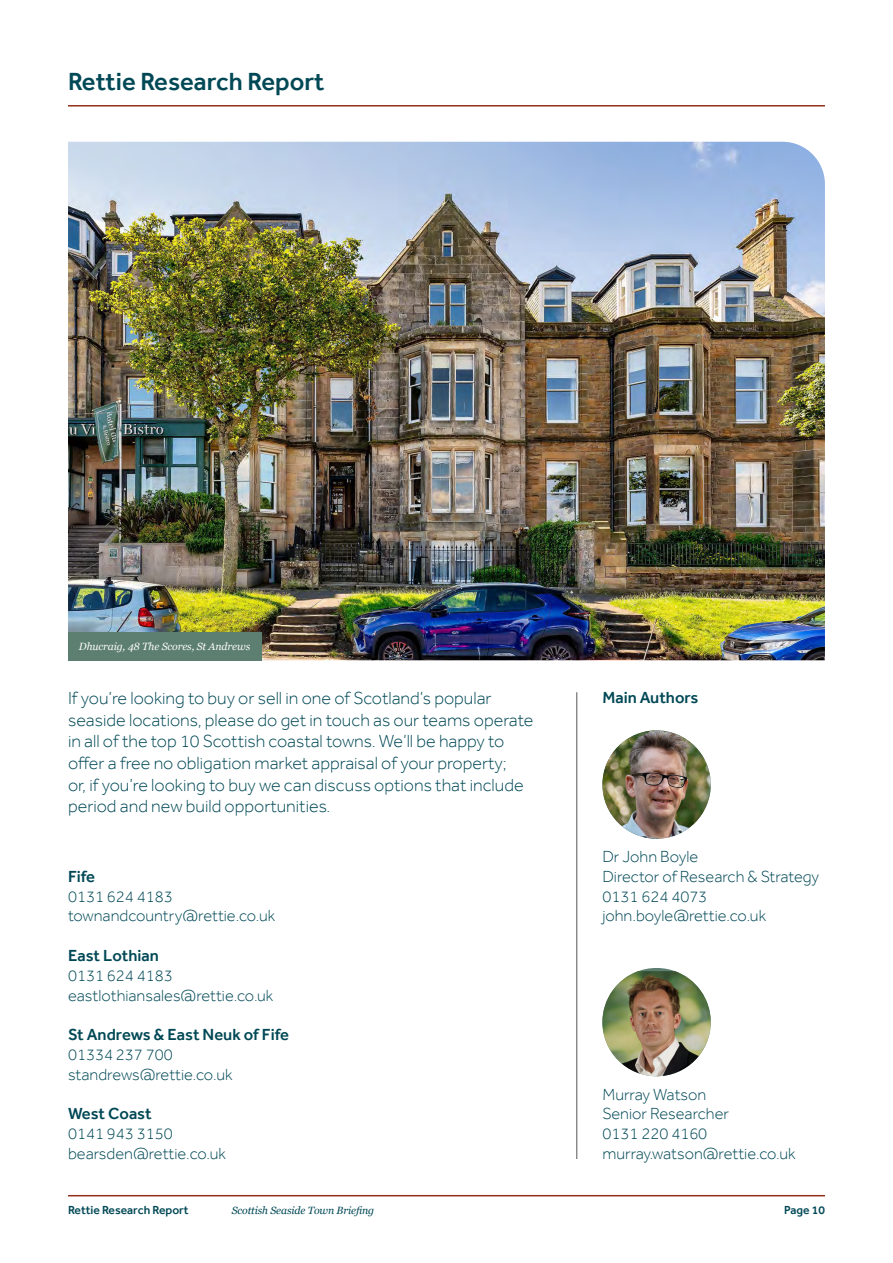
<style>
.page{position:relative;width:893px;height:1263px;background:#fff}
.page>*{position:absolute;margin:0;border:0;box-sizing:border-box;transform-origin:0 0}
.t1{font:500 25.5px "Effra";color:#004855}
.t2{font:300 18px/21.6px "Effra";color:#004855}
.t3{font:300 16.5px/19.8px "Effra";color:#004855}
.t4{font:500 16.5px "Effra";color:#004855}
.t5{font:500 12px "Effra";color:#004855}
.t6{font:italic 10.5px "Georgia";letter-spacing:-.01em;color:#fbfafa}
.t7{font:italic 10.5px "Georgia";letter-spacing:-.01em;color:#004855}
</style>
<div class="page">
<hr style="left:68px;top:1195px;width:757px;height:1px;background:#91301a">
<hr style="left:68px;top:105px;width:757px;height:2px;background:#91301a">
<hr style="left:576px;top:692px;width:1px;height:467px;background:#55565a">
<img style="left:602px;top:730px;width:109px;height:109px;border-radius:54px">
<img style="left:602px;top:971px;width:109px;height:105px">
<img style="left:68px;top:142px;width:757px;height:518px">
<div style="left:68px;top:632px;width:193px;height:28px;background:#5c7f71"></div>
<h1 class="t1" style="left:68px;top:67px;width:258px">Rettie Research Report</h1>
<p class="t6" style="left:79px;top:639px;width:173px">Dhucraig, 48 The Scores, St Andrews</p>
<p class="t2" style="left:68px;top:687px;width:467px">If you’re looking to buy or sell in one of Scotland’s popular seaside locations, please do get in touch as our teams operate in all of the top 10 Scottish coastal towns. We’ll be happy to offer a free no obligation market appraisal of your property;<br>or, if you’re looking to buy we can discuss options that include period and new build opportunities.</p>
<p class="t4" style="left:602px;top:688px;width:97px">Main Authors</p>
<p class="t4" style="left:68px;top:866px;width:29px">Fife</p>
<p class="t3" style="left:68px;top:886px;width:209px">0131 624 4183 townandcountry@rettie.co.uk</p>
<p class="t4" style="left:68px;top:946px;width:92px">East Lothian</p>
<p class="t3" style="left:68px;top:965px;width:207px">0131 624 4183 eastlothiansales@rettie.co.uk</p>
<p class="t4" style="left:68px;top:1025px;width:222px">St Andrews &amp; East Neuk of Fife</p>
<p class="t3" style="left:68px;top:1044px;width:166px">01334 237 700 standrews@rettie.co.uk</p>
<p class="t4" style="left:68px;top:1104px;width:85px">West Coast</p>
<p class="t3" style="left:68px;top:1123px;width:159px">0141 943 3150 bearsden@rettie.co.uk</p>
<p class="t3" style="left:602px;top:846px;width:218px">Dr John Boyle<br>Director of Research &amp; Strategy<br>0131 624 4073 john.boyle@rettie.co.uk</p>
<p class="t3" style="left:602px;top:1084px;width:195px">Murray Watson<br>Senior Researcher<br>0131 220 4160 murray.watson@rettie.co.uk</p>
<p class="t7" style="left:232px;top:1202px;width:144px">Scottish Seaside Town Briefing</p>
<p class="t5" style="left:68px;top:1202px;width:122px">Rettie Research Report</p>
<p class="t5" style="left:784px;top:1202px;width:42px">Page 10</p>
</div>
